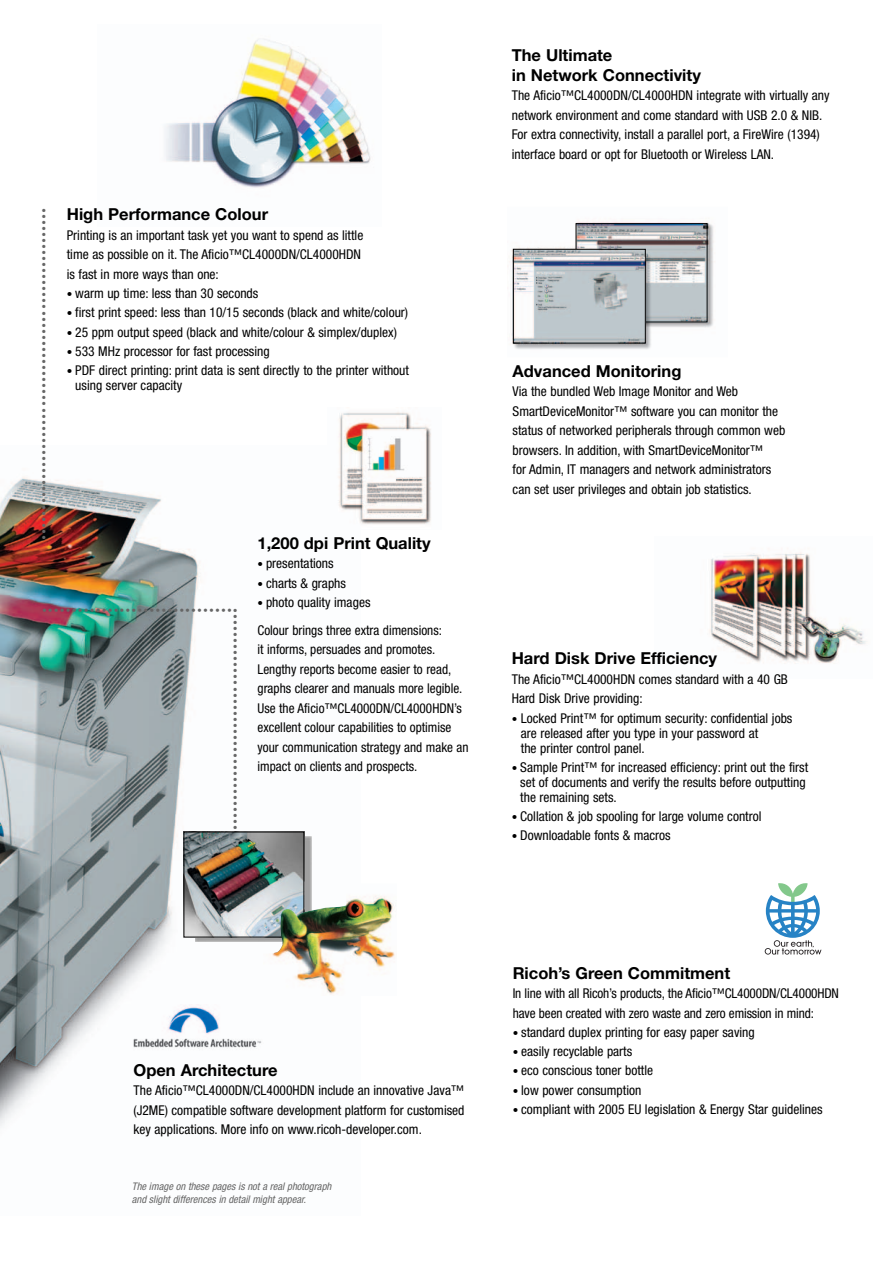
<style>
.page{position:relative;width:893px;height:1263px;background:#fff}
.page>*{position:absolute;margin:0;border:0;box-sizing:border-box;transform-origin:0 0}
.t1{font:700 16.5px/19.5px "Helvetica Neue LT Std";color:#000}
.t2{font:condensed 13.5px/19.5px "Helvetica Neue LT Std";color:#000}
.t3{font:italic condensed 10.5px/12.6px "Helvetica Neue LT Std";color:#666}
.t4{font:4.5px/6px "Zapf Dingbats ITC";color:#666;text-align:justify}
.s1{font-size:11.25px}
</style>
<div class="page">
<img style="left:165px;top:39px;width:206px;height:149px">
<img style="left:0;top:477px;width:305px;height:649px">
<img style="left:338px;top:412px;width:93px;height:112px">
<img style="left:709px;top:552px;width:157px;height:111px">
<svg style="left:765px;top:883px;width:56px;height:71px"></svg>
<img style="left:127px;top:1004px;width:136px;height:47px">
<img style="left:195px;top:836px;width:117px;height:106px">
<img style="left:186px;top:834px;width:116px;height:101px">
<div style="left:184px;top:832px;width:120px;height:105px;border:1px solid #000"></div>
<img style="left:263px;top:883px;width:132px;height:113px">
<img style="left:511px;top:222px;width:203px;height:128px">
<div style="left:576px;top:223px;width:131px;height:99px;border:1px solid #000"></div>
<img style="left:515px;top:251px;width:129px;height:90px">
<div style="left:513px;top:249px;width:133px;height:94px;border:1px solid #000"></div>
<p class="t1" style="left:67px;top:206px;width:203px">High Performance Colour</p>
<p class="t2" style="left:67px;top:226px;width:298px">Printing is an important task yet you want to spend as little time as possible on it. The Aficio™CL4000DN/CL4000HDN is fast in more ways than one:</p>
<p class="t2" style="left:67px;top:285px;width:193px"><span class="s1">•</span> warm up time: less than 30 seconds</p>
<p class="t2" style="left:67px;top:304px;width:343px"><span class="s1">•</span> first print speed: less than 10/15 seconds (black and white/colour)</p>
<p class="t2" style="left:67px;top:323px;width:332px"><span class="s1">•</span> 25 ppm output speed (black and white/colour &amp; simplex/duplex)</p>
<p class="t2" style="left:67px;top:342px;width:204px"><span class="s1">•</span> 533 MHz processor for fast processing</p>
<p class="t2" style="left:75px;top:364px;width:335px;line-height:15px;text-indent:-9px"><span class="s1">•</span> PDF direct printing: print data is sent directly to the printer without using server capacity</p>
<p class="t4" style="left:42px;top:207px;width:5px">● ● ● ● ● ● ● ● ● ● ● ● ● ● ● ● ● ● ● ● ● ● ● ● ● ● ● ● ● ● ● ● ● ● ● ● ● ● ● ● ● ● ● ● ● ● ● ● ● ● ● ● ● ● ●</p>
<p class="t1" style="left:258px;top:535px;width:175px">1,200 dpi Print Quality</p>
<p class="t2" style="left:258px;top:555px;width:78px"><span class="s1">•</span> presentations</p>
<p class="t2" style="left:258px;top:574px;width:90px"><span class="s1">•</span> charts &amp; graphs</p>
<p class="t2" style="left:258px;top:589px;width:186px;line-height:28px"><span class="s1">•</span> photo quality images<br>Colour brings three extra dimensions:</p>
<p class="t2" style="left:258px;top:641px;width:213px">it informs, persuades and promotes.<br>Lengthy reports become easier to read, graphs clearer and manuals more legible.<br>Use the Aficio™CL4000DN/CL4000HDN’s excellent colour capabilities to optimise your communication strategy and make an impact on clients and prospects.</p>
<p class="t4" style="left:41px;top:612px;width:5px;rotate:-90deg">● ● ● ● ● ● ● ● ● ● ● ● ● ● ● ● ● ● ● ● ● ● ● ● ● ● ● ● ● ● ● ●</p>
<p class="t4" style="left:234px;top:608px;width:5px">● ● ● ● ● ● ● ● ● ● ● ● ● ● ● ● ● ● ● ● ● ● ● ● ● ● ● ● ● ● ● ● ● ● ● ● ●</p>
<p class="t1" style="left:512px;top:47px;width:191px">The Ultimate<br>in Network Connectivity</p>
<p class="t2" style="left:512px;top:87px;width:319px">The Aficio™CL4000DN/CL4000HDN integrate with virtually any network environment and come standard with USB 2.0 &amp; NIB.<br>For extra connectivity, install a parallel port, a FireWire (1394) interface board or opt for Bluetooth or Wireless LAN.</p>
<p class="t1" style="left:513px;top:363px;width:170px">Advanced Monitoring</p>
<p class="t2" style="left:513px;top:383px;width:274px">Via the bundled Web Image Monitor and Web SmartDeviceMonitor™ software you can monitor the status of networked peripherals through common web browsers. In addition, with SmartDeviceMonitor™<br>for Admin, IT managers and network administrators can set user privileges and obtain job statistics.</p>
<p class="t1" style="left:512px;top:650px;width:207px">Hard Disk Drive Efficiency</p>
<p class="t2" style="left:512px;top:670px;width:278px">The Aficio™CL4000HDN comes standard with a 40 GB<br>Hard Disk Drive providing:</p>
<p class="t2" style="left:521px;top:711px;width:273px;line-height:15px;text-indent:-9px"><span class="s1">•</span> Locked Print™ for optimum security: confidential jobs are released after you type in your password at<br>the printer control panel.</p>
<p class="t2" style="left:520px;top:761px;width:289px;line-height:15px;text-indent:-9px"><span class="s1">•</span> Sample Print™ for increased efficiency: print out the first set of documents and verify the results before outputting the remaining sets.</p>
<p class="t2" style="left:512px;top:808px;width:251px"><span class="s1">•</span> Collation &amp; job spooling for large volume control</p>
<p class="t2" style="left:512px;top:827px;width:161px"><span class="s1">•</span> Downloadable fonts &amp; macros</p>
<p class="t1" style="left:133px;top:1061px;width:146px">Open Architecture</p>
<p class="t2" style="left:133px;top:1082px;width:332px;text-align:justify">The Aficio™CL4000DN/CL4000HDN include an innovative Java™ (J2ME) compatible software development platform for customised key applications. More info on www.ricoh-developer.com.</p>
<p class="t3" style="left:132px;top:1181px;width:201px">The image on these pages is not a real photograph and slight differences in detail might appear.</p>
<p class="t1" style="left:513px;top:964px;width:219px">Ricoh’s Green Commitment</p>
<p class="t2" style="left:513px;top:985px;width:328px">In line with all Ricoh’s products, the Aficio™CL4000DN/CL4000HDN have been created with zero waste and zero emission in mind:</p>
<p class="t2" style="left:513px;top:1023px;width:244px"><span class="s1">•</span> standard duplex printing for easy paper saving</p>
<p class="t2" style="left:513px;top:1043px;width:121px"><span class="s1">•</span> easily recyclable parts</p>
<p class="t2" style="left:513px;top:1062px;width:142px"><span class="s1">•</span> eco conscious toner bottle</p>
<p class="t2" style="left:513px;top:1081px;width:130px"><span class="s1">•</span> low power consumption</p>
<p class="t2" style="left:513px;top:1100px;width:311px"><span class="s1">•</span> compliant with 2005 EU legislation &amp; Energy Star guidelines</p>
</div>
